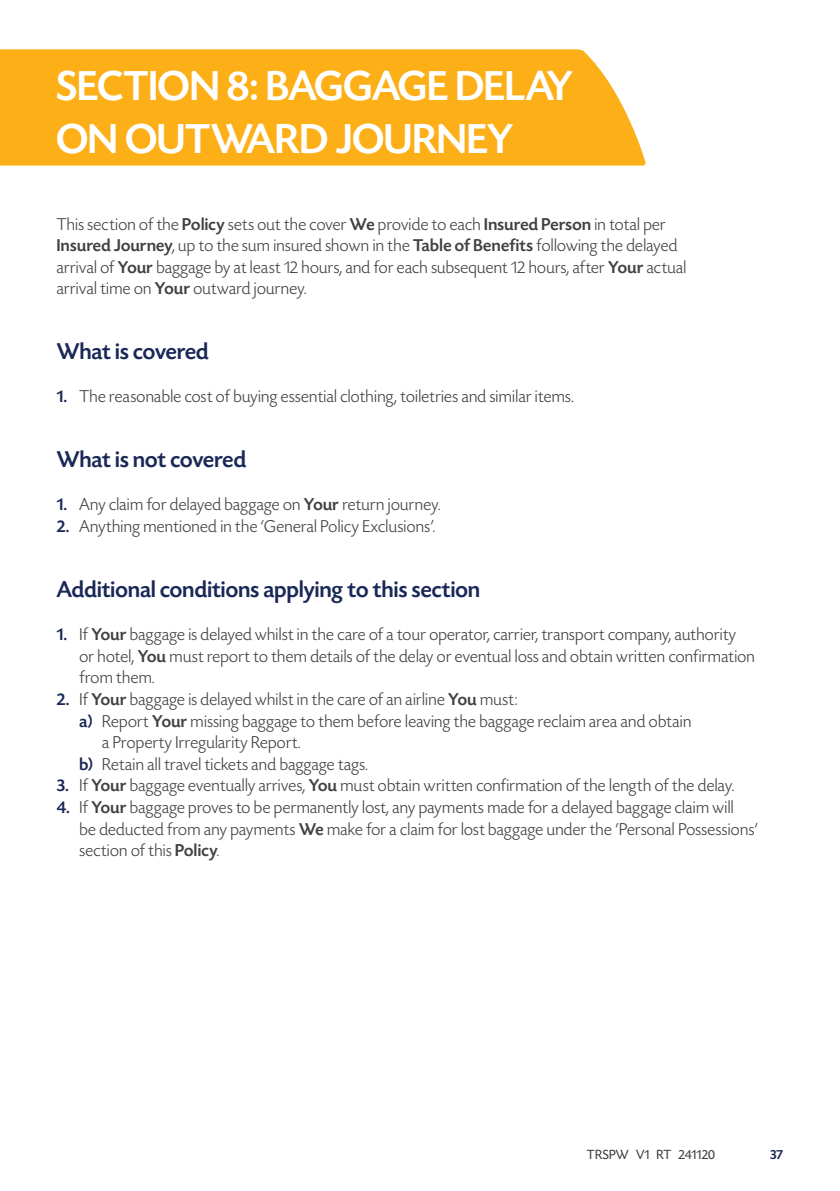
<style>
.page{position:relative;width:840px;height:1191px;background:#fff}
.page>*{position:absolute;margin:0;border:0;box-sizing:border-box;transform-origin:0 0}
.t1{font:500 44px/52.8px "Today SHOP";letter-spacing:.005em;color:#fff}
.t2{font:500 24px "Today SHOP";letter-spacing:.01em;color:#1a2857}
.t3{font:300 18px/21.6px "Today SHOP";letter-spacing:.02em;color:#414042}
.t4{font:14px "Today SHOP";letter-spacing:.01em;color:#414042}
.t5{font:500 14px "Today SHOP";color:#1a2857}
.s1{font-weight:500}
.s2{font-weight:500;color:#1a2857}
</style>
<div class="page">
<div style="left:0;top:49px;width:645px;height:116px;background:#fcaf17"></div>
<h1 class="t1" style="left:56px;top:61px;width:517px">SECTION 8: BAGGAGE DELAY<br>ON OUTWARD JOURNEY</h1>
<p class="t3" style="left:57px;top:214px;width:630px">This section of the <span class="s1">Policy</span> sets out the cover <span class="s1">We</span> provide to each <span class="s1">Insured Person</span> in total per <span class="s1">Insured Journey</span>, up to the sum insured shown in the <span class="s1">Table of Benefits</span> following the delayed arrival of <span class="s1">Your</span> baggage by at least 12 hours, and for each subsequent 12 hours, after <span class="s1">Your</span> actual arrival time on <span class="s1">Your</span> outward journey.</p>
<h2 class="t2" style="left:57px;top:339px;width:153px">What is covered</h2>
<p class="t3" style="left:57px;top:386px;width:518px"><span class="s2">1.</span> The reasonable cost of buying essential clothing, toiletries and similar items.</p>
<h2 class="t2" style="left:57px;top:447px;width:191px">What is not covered</h2>
<p class="t3" style="left:57px;top:494px;width:385px"><span class="s2">1.</span> Any claim for delayed baggage on <span class="s1">Your</span> return journey.</p>
<p class="t3" style="left:57px;top:516px;width:380px"><span class="s2">2.</span> Anything mentioned in the ‘General Policy Exclusions’.</p>
<h2 class="t2" style="left:57px;top:577px;width:424px">Additional conditions applying to this section</h2>
<p class="t3" style="left:79px;top:624px;width:676px;text-indent:-23px"><span class="s2">1.</span> If <span class="s1">Your</span> baggage is delayed whilst in the care of a tour operator, carrier, transport company, authority or hotel, <span class="s1">You</span> must report to them details of the delay or eventual loss and obtain written confirmation from them.</p>
<p class="t3" style="left:57px;top:689px;width:462px"><span class="s2">2.</span> If <span class="s1">Your</span> baggage is delayed whilst in the care of an airline <span class="s1">You</span> must:</p>
<p class="t3" style="left:79px;top:710px;width:613px"><span class="s2">a)</span> Report <span class="s1">Your</span> missing baggage to them before leaving the baggage reclaim area and obtain</p>
<p class="t3" style="left:102px;top:732px;width:200px">a Property Irregularity Report.</p>
<p class="t3" style="left:79px;top:754px;width:290px"><span class="s2">b)</span> Retain all travel tickets and baggage tags.</p>
<p class="t3" style="left:57px;top:775px;width:678px"><span class="s2">3.</span> If <span class="s1">Your</span> baggage eventually arrives, <span class="s1">You</span> must obtain written confirmation of the length of the delay.</p>
<p class="t3" style="left:79px;top:797px;width:679px;text-indent:-23px"><span class="s2">4.</span> If <span class="s1">Your</span> baggage proves to be permanently lost, any payments made for a delayed baggage claim will<br>be deducted from any payments <span class="s1">We</span> make for a claim for lost baggage under the ‘Personal Possessions’ section of this <span class="s1">Policy</span>.</p>
<p class="t4" style="left:586px;top:1147px;width:130px">TRSPW V1 RT 241120</p>
<p class="t5" style="left:769px;top:1147px;width:15px">37</p>
</div>
